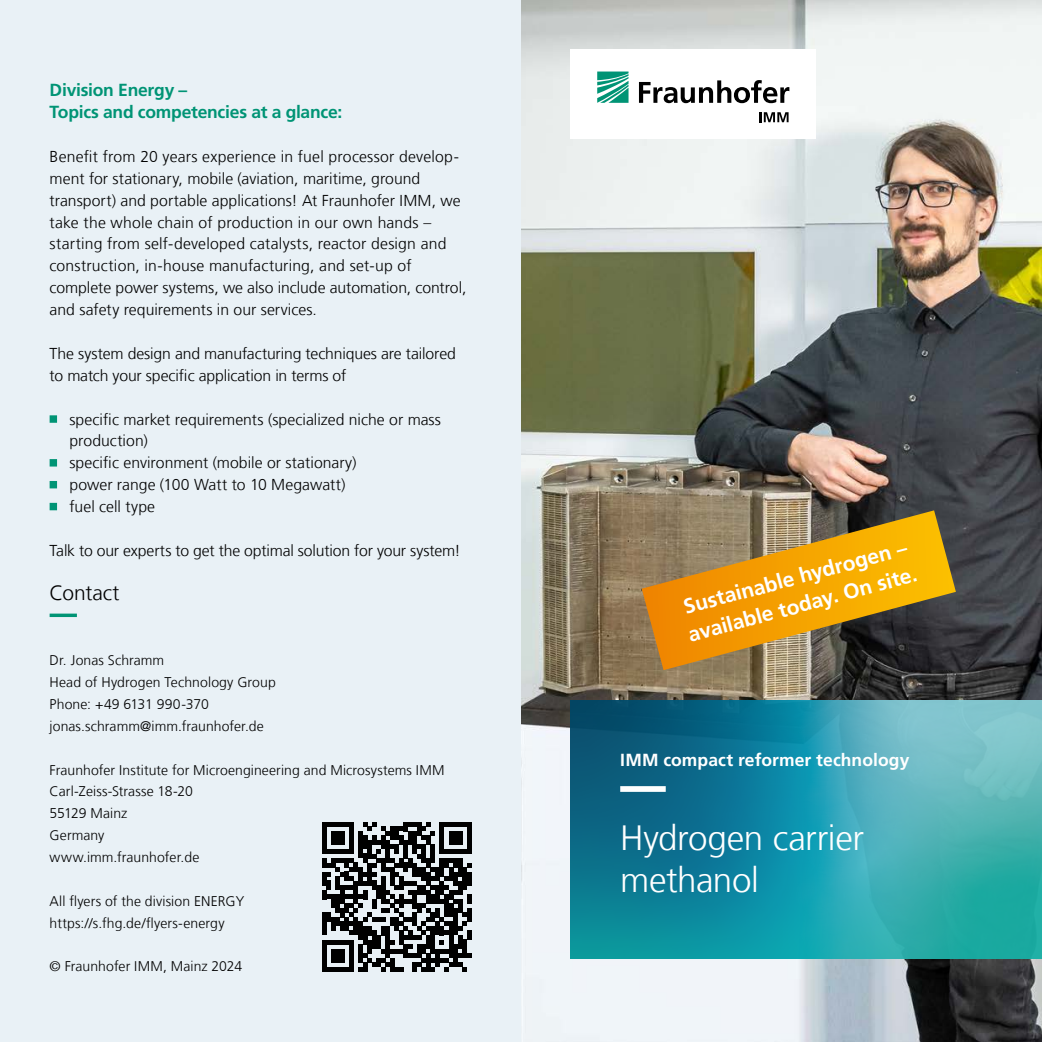
<style>
.page{position:relative;width:1042px;height:1042px;background:#fff}
.page>*{position:absolute;margin:0;border:0;box-sizing:border-box;transform-origin:0 0}
.t1{font:300 35px/42px "Frutiger LT Com";letter-spacing:-.01em;color:#fff}
.t2{font:700 21px/28px "Frutiger LT Com";color:#fff}
.t3{font:300 21px "Frutiger LT Com";letter-spacing:-.01em;color:#000}
.t4{font:700 17.5px/21.9px "Frutiger LT Com";letter-spacing:-.015em;color:#009475}
.t5{font:700 17.5px "Frutiger LT Com";letter-spacing:.005em;color:#fff}
.t6{font:300 15.75px/21.9px "Frutiger LT Com";letter-spacing:.005em;color:#000}
.t7{font:300 14px/21.9px "Frutiger LT Com";letter-spacing:.005em;color:#000}
</style>
<div class="page">
<div style="left:0;top:0;width:521px;height:1042px;background:#e9f1f6"></div>
<img style="left:521px;top:0;width:521px;height:1042px">
<svg style="left:570px;top:701px;width:472px;height:258px;background:#2894a5"></svg>
<svg style="left:50px;top:415px;width:8px;height:8px"></svg>
<svg style="left:50px;top:459px;width:8px;height:7px"></svg>
<svg style="left:50px;top:481px;width:8px;height:7px"></svg>
<svg style="left:50px;top:503px;width:8px;height:7px"></svg>
<div style="left:570px;top:50px;width:246px;height:89px;background:#fff"></div>
<svg style="left:597px;top:72px;width:31px;height:31px"></svg>
<svg style="left:639px;top:80px;width:150px;height:23px"></svg>
<svg style="left:759px;top:112px;width:29px;height:10px"></svg>
<svg style="left:50px;top:613px;width:27px;height:4px"></svg>
<svg style="left:322px;top:822px;width:149px;height:149px"></svg>
<svg style="left:642px;top:510px;width:314px;height:160px;background:#b18228"></svg>
<svg style="left:620px;top:786px;width:362px;height:6px;background:#4ca4b7"></svg>
<p class="t4" style="left:50px;top:79px;width:294px">Division Energy –<br>Topics and competencies at a glance:</p>
<p class="t6" style="left:50px;top:146px;width:418px">Benefit from 20 years experience in fuel processor develop&shy;ment for stationary, mobile (aviation, maritime, ground transport) and portable applications! At Fraunhofer IMM, we take the whole chain of production in our own hands – starting from self-developed catalysts, reactor design and construction, in-house manufacturing, and set-up of complete power systems, we also include automation, control, and safety requirements in our services.</p>
<p class="t6" style="left:50px;top:343px;width:408px">The system design and manufacturing techniques are tailored to match your specific application in terms of</p>
<p class="t6" style="left:69px;top:408px;width:373px">specific market requirements (specialized niche or mass production)<br>specific environment (mobile or stationary)<br>power range (100 Watt to 10 Megawatt)<br>fuel cell type</p>
<p class="t6" style="left:50px;top:539px;width:413px">Talk to our experts to get the optimal solution for your system!</p>
<h2 class="t3" style="left:50px;top:580px;width:71px">Contact</h2>
<p class="t7" style="left:50px;top:649px;width:228px">Dr. Jonas Schramm<br>Head of Hydrogen Technology Group<br>Phone: +49 6131 990-370 jonas.schramm@imm.fraunhofer.de</p>
<p class="t7" style="left:50px;top:759px;width:396px">Fraunhofer Institute for Microengineering and Microsystems IMM<br>Carl-Zeiss-Strasse 18-20<br>55129 Mainz<br>Germany<br>www.imm.fraunhofer.de</p>
<p class="t7" style="left:50px;top:890px;width:196px">All flyers of the division ENERGY https://s.fhg.de/flyers-energy</p>
<p class="t7" style="left:50px;top:956px;width:194px">© Fraunhofer IMM, Mainz 2024</p>
<h2 class="t2" style="left:678px;top:594px;width:237px;rotate:-15deg">Sustainable hydrogen – available today. On site.</h2>
<p class="t5" style="left:620px;top:750px;width:291px">IMM compact reformer technology</p>
<h1 class="t1" style="left:620px;top:817px;width:245px">Hydrogen carrier methanol</h1>
</div>
